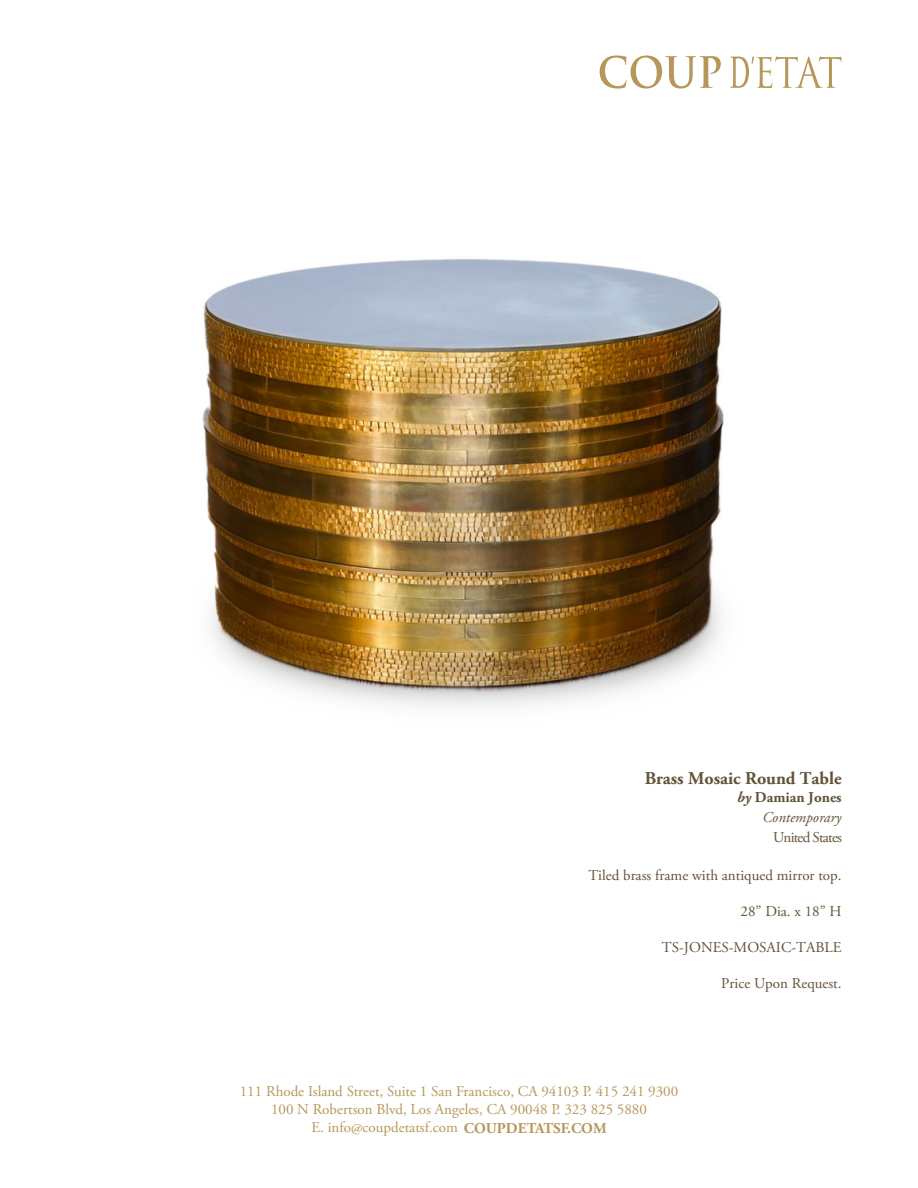
<style>
.page{position:relative;width:918px;height:1188px;background:#fff}
.page>*{position:absolute;margin:0;border:0;box-sizing:border-box;transform-origin:0 0}
.t1{font:700 18px "Adobe Garamond Pro";color:#625337}
.t2{font:15px/18px "Adobe Garamond Pro";color:#b69759;text-align:center}
.t3{font:15px "Adobe Garamond Pro";color:#625337}
.t4{font:italic 15px/20.4px "Adobe Garamond Pro";color:#625337;text-align:right}
.t5{font:15px "Adobe Garamond Pro";letter-spacing:-.05em;color:#625337}
.s1{font-weight:700}
.s2{font-weight:700;font-style:normal}
</style>
<div class="page">
<svg style="left:600px;top:56px;width:121px;height:33px"></svg>
<svg style="left:730px;top:56px;width:112px;height:32px"></svg>
<img style="left:202px;top:259px;width:522px;height:448px">
<p class="t1" style="left:645px;top:768px;width:198px">Brass Mosaic Round Table</p>
<p class="t4" style="left:737px;top:787px;width:106px"><span class="s1">by</span> <span class="s2">Damian Jones<br></span>Contemporary</p>
<p class="t5" style="left:773px;top:829px;width:70px">United States</p>
<p class="t3" style="left:588px;top:867px;width:255px">Tiled brass frame with antiqued mirror top.</p>
<p class="t3" style="left:741px;top:903px;width:103px">28” Dia. x 18” H</p>
<p class="t3" style="left:662px;top:939px;width:181px">TS-JONES-MOSAIC-TABLE</p>
<p class="t3" style="left:721px;top:975px;width:122px">Price Upon Request.</p>
<p class="t2" style="left:240px;top:1083px;width:440px">111 Rhode Island Street, Suite 1 San Francisco, CA 94103 P. 415 241 9300<br>100 N Robertson Blvd, Los Angeles, CA 90048 P. 323 825 5880<br>E. info@coupdetatsf.com <span class="s1">COUPDETATSF.COM</span></p>
</div>
